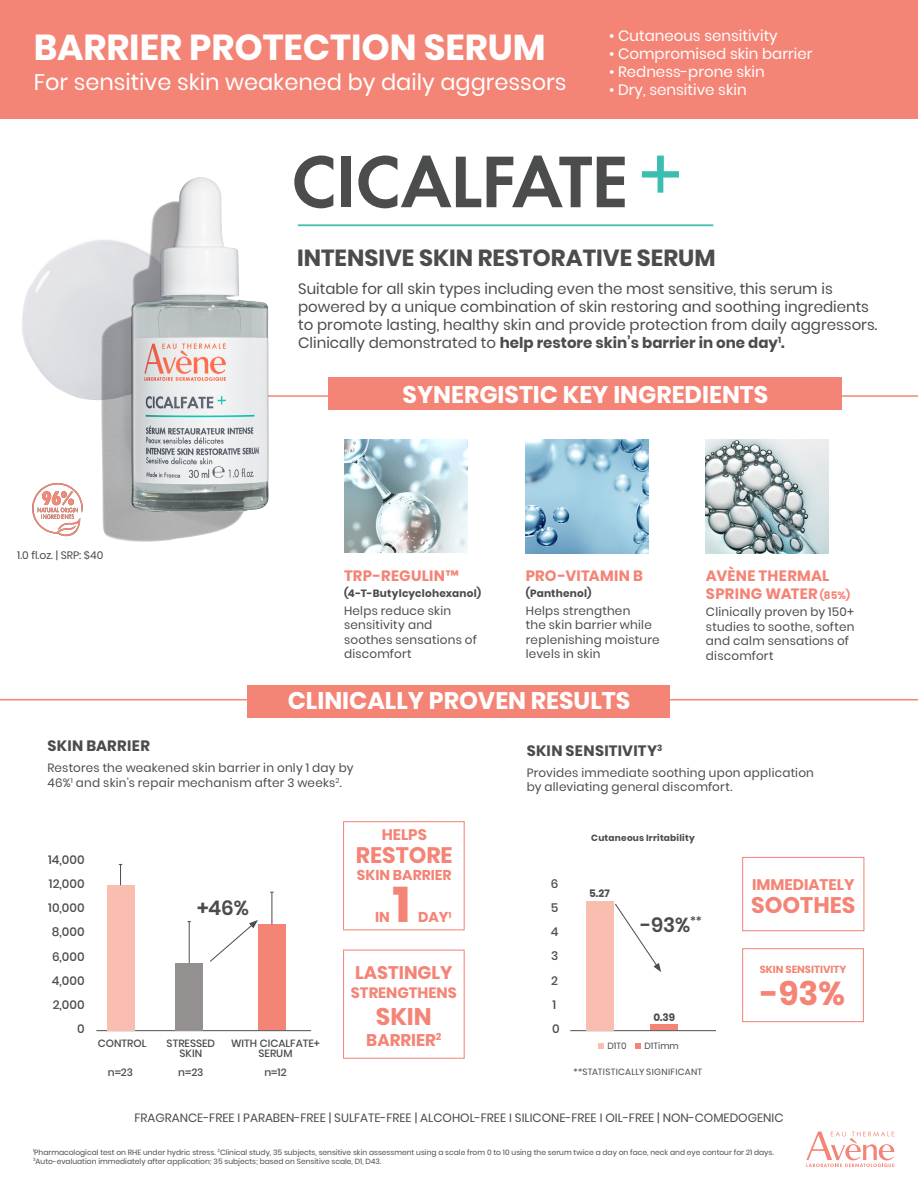
<style>
.page{position:relative;width:918px;height:1188px;background:#fff}
.page>*{position:absolute;margin:0;border:0;box-sizing:border-box;transform-origin:0 0}
.t1{font:700 49.95px "Poppins";color:#f48476}
.t2{font:700 36px "Poppins";color:#fff}
.t3{font:700 33px "Poppins";color:#f48476}
.t4{font:700 24px "Poppins";color:#fff}
.t5{font:700 24px "Poppins";color:#f48476}
.t6{font:700 23.25px "Poppins";color:#4b4c4c}
.t7{font:22.5px "Poppins";color:#fff}
.t8{font:700 22.5px "Poppins";color:#f48476}
.t9{font:700 22.35px "Poppins";color:#f48476}
.t10{font:600 20.25px "Poppins";color:#4b4c4c}
.t11{font:700 18.15px "Poppins";color:#f48476}
.t12{font:700 16.95px "Poppins";color:#f48476}
.t13{font:700 15.3px "Poppins";color:#f48476}
.t14{font:15px/18px "Poppins";color:#4b4c4c}
.t15{font:15px "Poppins";color:#fff}
.t16{font:700 15px/18px "Poppins";letter-spacing:.01em;color:#f48476}
.t17{font:700 15px "Poppins";letter-spacing:.025em;color:#4b4c4c}
.t18{font:700 14.25px "Poppins";color:#f48476}
.t19{font:500 12.15px "Poppins";color:#4b4c4c}
.t20{font:12px/14.4px "Poppins";letter-spacing:.02em;color:#4b4c4c}
.t21{font:12px "Poppins";color:#4b4c4c}
.t22{font:10.8px "Poppins";color:#4b4c4c}
.t23{font:500 10.5px "Poppins";color:#4b4c4c}
.t24{font:700 10.5px "Poppins";letter-spacing:.02em;color:#4b4c4c}
.t25{font:700 10.2px "Poppins";color:#f48476}
.t26{font:9px "Poppins";letter-spacing:.025em;color:#4b4c4c}
.t27{font:700 9px "Poppins";letter-spacing:.025em;color:#4b4c4c}
.t28{font:7.5px/9px "Poppins";color:#4b4c4c}
.s1{font-weight:700}
.s2{font-size:10.5px}
</style>
<div class="page">
<div style="left:0;top:0;width:918px;height:119px;background:#f48476"></div>
<div style="left:248px;top:685px;width:422px;height:32px;background:#f48476"></div>
<hr style="left:0;top:699px;width:268px;height:1px;background:#f48476">
<hr style="left:663px;top:699px;width:255px;height:1px;background:#f48476">
<img style="left:22px;top:240px;width:78px;height:160px">
<div style="left:329px;top:377px;width:513px;height:33px;background:#f48476"></div>
<hr style="left:212px;top:395px;width:282px;height:2px;background:#f48476">
<hr style="left:653px;top:395px;width:265px;height:2px;background:#f48476">
<img style="left:526px;top:440px;width:122px;height:113px">
<img style="left:100px;top:239px;width:172px;height:303px">
<img style="left:345px;top:439px;width:122px;height:114px">
<svg style="left:806px;top:1131px;width:88px;height:36px"></svg>
<svg style="left:294px;top:156px;width:39px;height:52px"></svg>
<div style="left:341px;top:157px;width:10px;height:50px;background:#4b4c4c"></div>
<svg style="left:358px;top:156px;width:123px;height:52px"></svg>
<svg style="left:487px;top:156px;width:138px;height:51px"></svg>
<svg style="left:642px;top:156px;width:37px;height:37px"></svg>
<hr style="left:298px;top:224px;width:415px;height:2px;background:#44bfaf">
<img style="left:132px;top:177px;width:136px;height:334px">
<img style="left:706px;top:440px;width:122px;height:113px">
<div style="left:343px;top:821px;width:122px;height:109px;border:1px solid #f48476"></div>
<div style="left:343px;top:950px;width:122px;height:109px;border:1px solid #f48476"></div>
<div style="left:742px;top:857px;width:122px;height:74px;border:1px solid #f48476"></div>
<div style="left:742px;top:948px;width:122px;height:74px;border:1px solid #f48476"></div>
<hr style="left:96px;top:1030px;width:215px;height:1px;background:#4b4c4c">
<hr style="left:570px;top:1030px;width:146px;height:1px;background:#4b4c4c">
<div style="left:107px;top:885px;width:28px;height:145px;background:#fabeb1"></div>
<div style="left:586px;top:901px;width:27px;height:129px;background:#fabeb1"></div>
<div style="left:175px;top:963px;width:28px;height:67px;background:#94908f"></div>
<div style="left:650px;top:1024px;width:28px;height:6px;background:#f48476"></div>
<div style="left:258px;top:925px;width:28px;height:105px;background:#f48476"></div>
<hr style="left:189px;top:922px;width:1px;height:41px;background:#4b4c4c">
<hr style="left:272px;top:892px;width:1px;height:32px;background:#4b4c4c">
<svg style="left:119px;top:864px;width:3px;height:21px"></svg>
<svg style="left:615px;top:903px;width:46px;height:69px"></svg>
<svg style="left:598px;top:1043px;width:6px;height:6px"></svg>
<svg style="left:635px;top:1043px;width:6px;height:6px"></svg>
<svg style="left:32px;top:483px;width:51px;height:53px"></svg>
<svg style="left:210px;top:920px;width:48px;height:42px"></svg>
<p class="t2" style="left:34px;top:26px;width:514px">BARRIER PROTECTION SERUM</p>
<p class="t7" style="left:34px;top:69px;width:534px">For sensitive skin weakened by daily aggressors</p>
<p class="t15" style="left:609px;top:27px;width:170px">• Cutaneous sensitivity</p>
<p class="t15" style="left:609px;top:45px;width:205px">• Compromised skin barrier</p>
<p class="t15" style="left:609px;top:63px;width:157px">• Redness-prone skin</p>
<p class="t15" style="left:609px;top:81px;width:139px">• Dry, sensitive skin</p>
<p class="t22" style="left:17px;top:549px;width:88px">1.0 fl.oz. | SRP: $40</p>
<p class="t6" style="left:297px;top:244px;width:420px">INTENSIVE SKIN RESTORATIVE SERUM</p>
<p class="t14" style="left:298px;top:279px;width:581px">Suitable for all skin types including even the most sensitive, this serum is powered by a unique combination of skin restoring and soothing ingredients to promote lasting, healthy skin and provide protection from daily aggressors.<br>Clinically demonstrated to <span class="s1">help restore skin’s barrier in one day</span><sup>1</sup><span class="s1">.</span></p>
<p class="t4" style="left:403px;top:380px;width:367px">SYNERGISTIC KEY INGREDIENTS</p>
<p class="t16" style="left:344px;top:567px;width:116px">TRP-REGULIN™</p>
<p class="t24" style="left:344px;top:588px;width:139px">(4-T-Butylcyclohexanol)</p>
<p class="t20" style="left:344px;top:604px;width:134px">Helps reduce skin sensitivity and soothes sensations of discomfort</p>
<p class="t16" style="left:526px;top:567px;width:119px">PRO-VITAMIN B</p>
<p class="t24" style="left:526px;top:588px;width:67px">(Panthenol)</p>
<p class="t20" style="left:526px;top:604px;width:135px">Helps strengthen<br>the skin barrier while replenishing moisture levels in skin</p>
<p class="t4" style="left:288px;top:687px;width:344px">CLINICALLY PROVEN RESULTS</p>
<p class="t16" style="left:706px;top:567px;width:146px">AVÈNE THERMAL<br>SPRING WATER <span class="s2">(85%)</span></p>
<p class="t20" style="left:706px;top:605px;width:150px">Clinically proven by 150+ studies to soothe, soften and calm sensations of discomfort</p>
<p class="t17" style="left:48px;top:737px;width:104px">SKIN BARRIER</p>
<p class="t20" style="left:48px;top:761px;width:308px">Restores the weakened skin barrier in only 1 day by<br>46%<sup>1</sup> and skin’s repair mechanism after 3 weeks<sup>2</sup>.</p>
<p class="t17" style="left:527px;top:742px;width:137px">SKIN SENSITIVITY<sup>3</sup></p>
<p class="t20" style="left:527px;top:765px;width:289px">Provides immediate soothing upon application by alleviating general discomfort.</p>
<p class="t19" style="left:48px;top:852px;width:38px">14,000</p>
<p class="t19" style="left:49px;top:877px;width:37px">12,000</p>
<p class="t19" style="left:48px;top:901px;width:38px">10,000</p>
<p class="t19" style="left:52px;top:925px;width:34px">8,000</p>
<p class="t19" style="left:52px;top:949px;width:34px">6,000</p>
<p class="t19" style="left:52px;top:974px;width:34px">4,000</p>
<p class="t19" style="left:53px;top:998px;width:33px">2,000</p>
<p class="t19" style="left:77px;top:1022px;width:9px">0</p>
<p class="t10" style="left:197px;top:896px;width:53px">+46%</p>
<p class="t23" style="left:98px;top:1038px;width:50px">CONTROL</p>
<p class="t23" style="left:108px;top:1066px;width:27px">n=23</p>
<p class="t23" style="left:178px;top:1066px;width:27px">n=23</p>
<p class="t23" style="left:264px;top:1066px;width:24px">n=12</p>
<p class="t23" style="left:167px;top:1038px;width:50px">STRESSED</p>
<p class="t23" style="left:180px;top:1048px;width:24px">SKIN</p>
<p class="t23" style="left:231px;top:1038px;width:90px">WITH CICALFATE+</p>
<p class="t23" style="left:259px;top:1048px;width:35px">SERUM</p>
<p class="t13" style="left:382px;top:826px;width:47px">HELPS</p>
<p class="t9" style="left:356px;top:842px;width:98px">RESTORE</p>
<p class="t18" style="left:357px;top:867px;width:96px">SKIN BARRIER</p>
<p class="t1" style="left:393px;top:876px;width:19px">1</p>
<p class="t18" style="left:375px;top:909px;width:16px">IN</p>
<p class="t18" style="left:418px;top:909px;width:35px">DAY<sup>1</sup></p>
<p class="t11" style="left:355px;top:962px;width:99px">LASTINGLY</p>
<p class="t16" style="left:351px;top:984px;width:107px">STRENGTHENS</p>
<p class="t5" style="left:376px;top:1003px;width:57px">SKIN</p>
<p class="t12" style="left:366px;top:1030px;width:77px">BARRIER<sup>2</sup></p>
<p class="t19" style="left:551px;top:876px;width:9px">6</p>
<p class="t19" style="left:551px;top:901px;width:9px">5</p>
<p class="t19" style="left:551px;top:925px;width:9px">4</p>
<p class="t19" style="left:551px;top:949px;width:9px">3</p>
<p class="t19" style="left:551px;top:973px;width:8px">2</p>
<p class="t19" style="left:553px;top:998px;width:5px">1</p>
<p class="t19" style="left:552px;top:1022px;width:9px">0</p>
<p class="t27" style="left:591px;top:833px;width:105px">Cutaneous Irritability</p>
<p class="t24" style="left:589px;top:887px;width:22px">5.27</p>
<p class="t10" style="left:641px;top:913px;width:63px">-93%<sup>**</sup></p>
<p class="t24" style="left:653px;top:1011px;width:23px">0.39</p>
<p class="t26" style="left:608px;top:1041px;width:21px">D1T0</p>
<p class="t26" style="left:644px;top:1041px;width:36px">D1Timm</p>
<p class="t26" style="left:574px;top:1067px;width:130px">**STATISTICALLY SIGNIFICANT</p>
<p class="t13" style="left:752px;top:875px;width:104px">IMMEDIATELY</p>
<p class="t8" style="left:751px;top:892px;width:106px">SOOTHES</p>
<p class="t25" style="left:760px;top:964px;width:88px">SKIN SENSITIVITY</p>
<p class="t3" style="left:761px;top:975px;width:86px">-93%</p>
<p class="t21" style="left:135px;top:1111px;width:650px">FRAGRANCE-FREE I PARABEN-FREE | SULFATE-FREE | ALCOHOL-FREE I SILICONE-FREE I OIL-FREE | NON-COMEDOGENIC</p>
<p class="t28" style="left:33px;top:1148px;width:742px"><sup>1</sup>Pharmacological test on RHE under hydric stress. <sup>2</sup>Clinical study, 35 subjects, sensitive skin assessment using a scale from 0 to 10 using the serum twice a day on face, neck and eye contour for 21 days.<br><sup>3</sup>Auto-evaluation immediately after application; 35 subjects; based on Sensitive scale, D1, D43.</p>
</div>
